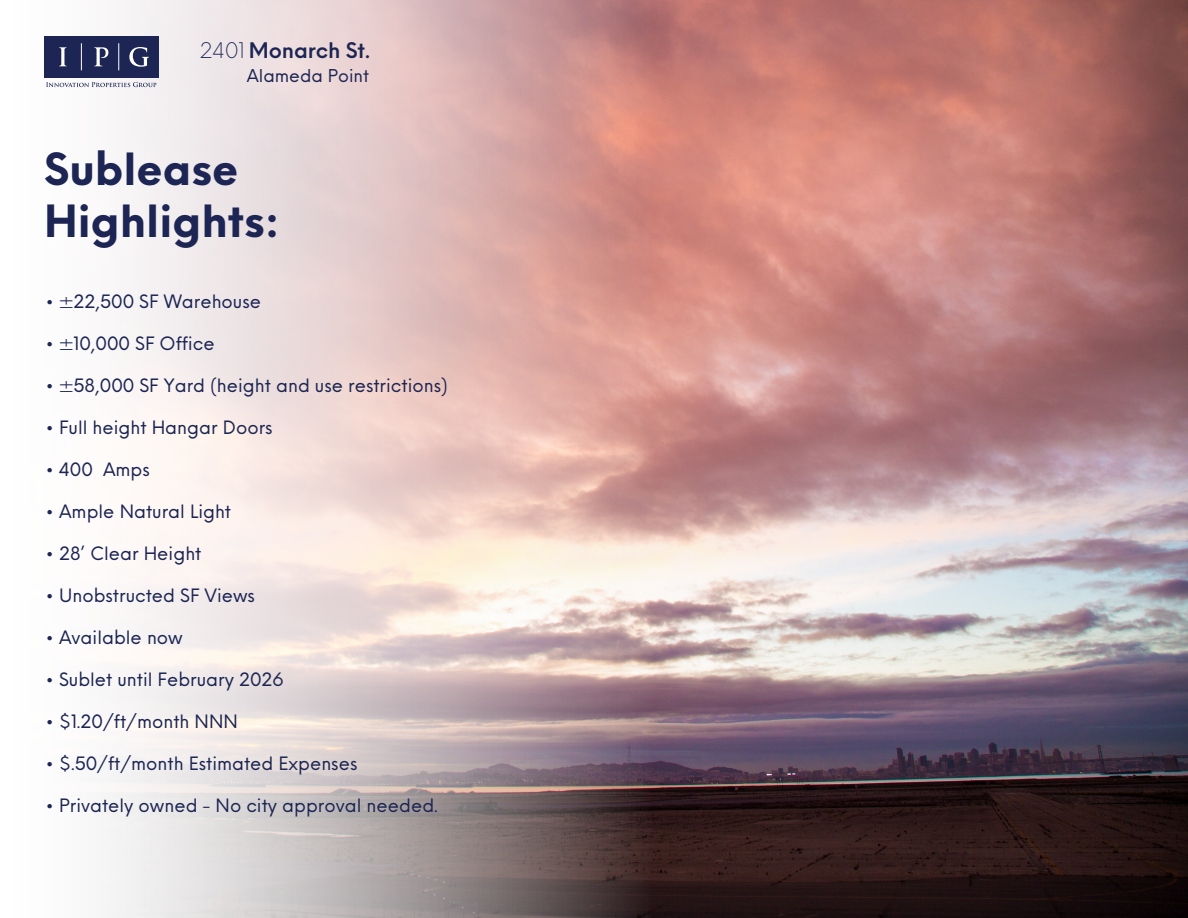
<style>
.page{position:relative;width:1188px;height:918px;background:#fff}
.page>*{position:absolute;margin:0;border:0;box-sizing:border-box;transform-origin:0 0}
.t1{font:700 43.35px/52.1px "Neue Einstellung";color:#1c2553}
.t2{font:600 21px "Neue Einstellung";letter-spacing:-.005em;color:#1c2553}
.t3{font:18px "Neue Einstellung";color:#1c2553}
.t4{font:17.25px "Neue Einstellung";color:#1c2553}
.s1{font-weight:300}
</style>
<div class="page">
<img style="left:655px;top:0;width:533px;height:918px">
<svg style="left:61px;top:0;width:594px;height:918px"></svg>
<div style="left:44px;top:36px;width:115px;height:42px;background:#1c2553"></div>
<svg style="left:46px;top:82px;width:110px;height:5px"></svg>
<svg style="left:81px;top:43px;width:1px;height:27px"></svg>
<svg style="left:119px;top:43px;width:1px;height:27px"></svg>
<svg style="left:59px;top:47px;width:8px;height:19px"></svg>
<svg style="left:129px;top:47px;width:20px;height:20px"></svg>
<svg style="left:94px;top:47px;width:14px;height:19px"></svg>
<p class="t2" style="left:200px;top:31px;width:172px"><span class="s1">2401</span> Monarch St.</p>
<p class="t4" style="left:247px;top:60px;width:124px">Alameda Point</p>
<h1 class="t1" style="left:44px;top:138px;width:237px">Sublease<br>Highlights:</h1>
<p class="t3" style="left:45px;top:285px;width:217px">• ±22,500 SF Warehouse</p>
<p class="t3" style="left:45px;top:327px;width:171px">• ±10,000 SF Office</p>
<p class="t3" style="left:45px;top:369px;width:404px">• ±58,000 SF Yard (height and use restrictions)</p>
<p class="t3" style="left:45px;top:411px;width:229px">• Full height Hangar Doors</p>
<p class="t3" style="left:45px;top:453px;width:106px">• 400 Amps</p>
<p class="t3" style="left:45px;top:495px;width:187px">• Ample Natural Light</p>
<p class="t3" style="left:45px;top:537px;width:158px">• 28’ Clear Height</p>
<p class="t3" style="left:45px;top:579px;width:211px">• Unobstructed SF Views</p>
<p class="t3" style="left:45px;top:621px;width:139px">• Available now</p>
<p class="t3" style="left:45px;top:663px;width:240px">• Sublet until February 2026</p>
<p class="t3" style="left:45px;top:705px;width:194px">• $1.20/ft/month NNN</p>
<p class="t3" style="left:45px;top:747px;width:313px">• $.50/ft/month Estimated Expenses</p>
<p class="t3" style="left:45px;top:789px;width:394px">• Privately owned - No city approval needed.</p>
</div>
